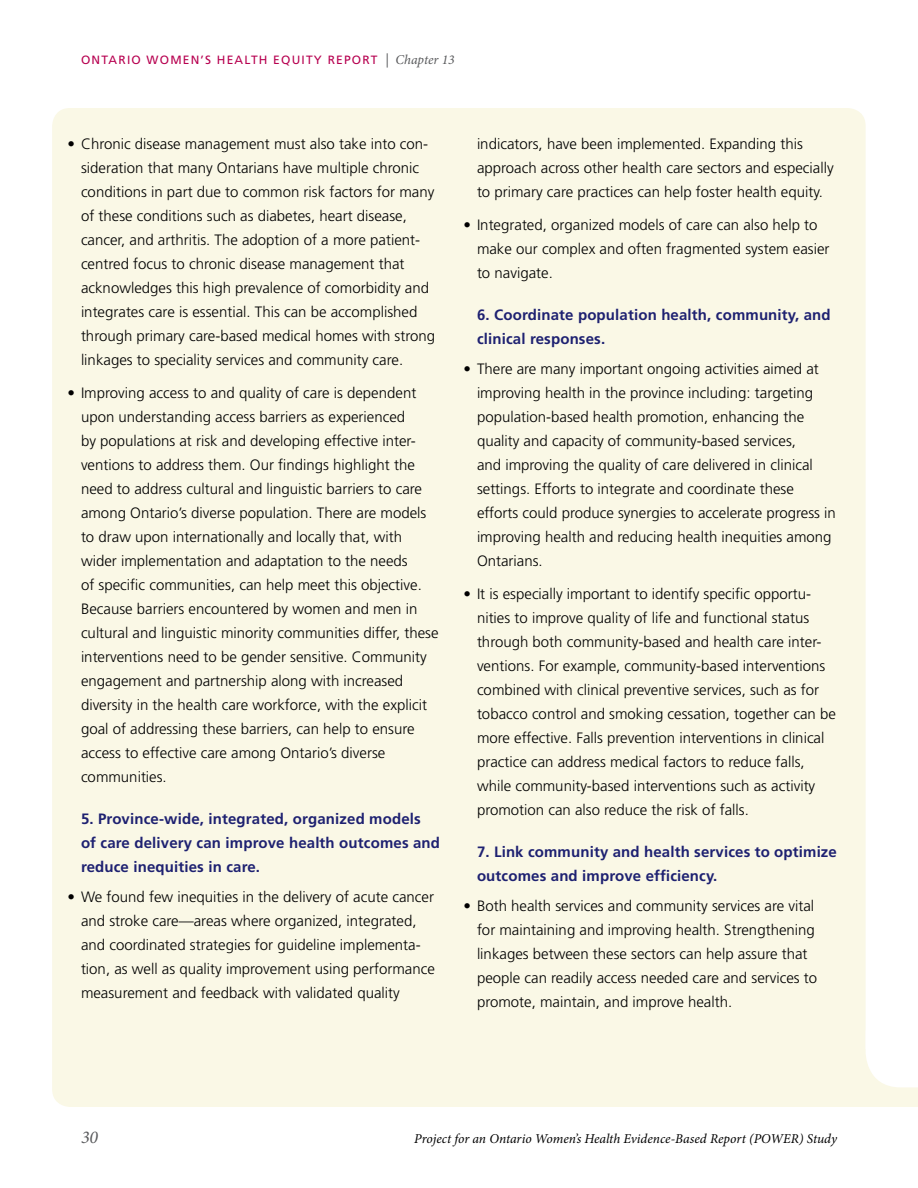
<style>
.page{position:relative;width:918px;height:1188px;background:#fff}
.page>*{position:absolute;margin:0;border:0;box-sizing:border-box;transform-origin:0 0}
.t1{font:italic 18px "Minion Pro";color:#58595b}
.bullets{font:300 15px/24px "Frutiger";color:#000}
.Subhead_level_2{font:700 15px/24px "Frutiger";letter-spacing:.01em;color:#1e2171}
.t2{font:italic 13.5px "Minion Pro";color:#000}
.t3{font:12px "Frutiger";letter-spacing:.1em;color:#b70050}
.s1{font-family:"Minion Pro";font-style:italic;font-size:14.25px;color:#58595b}
.s2{font-family:"Minion Pro";font-style:italic;font-size:13.5px;color:#58595b}
</style>
<div class="page">
<div style="left:52px;top:108px;width:814px;height:999px;background:#faf8e6;border-radius:18px"></div>
<div style="left:850px;top:1049px;width:68px;height:58px;background:#faf8e6"></div>
<svg style="left:866px;top:1049px;width:52px;height:38px"></svg>
<p class="t3" style="left:81px;top:53px;width:375px">ONTARIO WOMEN’S HEALTH EQUITY REPORT <span class="s1">|</span> <span class="s2">Chapter 13</span></p>
<p class="bullets" style="left:81px;top:132px;width:356px;text-indent:-14px">• Chronic disease management must also take into con&shy;sideration that many Ontarians have multiple chronic conditions in part due to common risk factors for many of these conditions such as diabetes, heart disease, cancer, and arthritis. The adoption of a more patient&shy;centred focus to chronic disease management that acknowledges this high prevalence of comorbidity and integrates care is essential. This can be accomplished through primary care-based medical homes with strong linkages to speciality services and community care.</p>
<p class="bullets" style="left:81px;top:381px;width:359px;text-indent:-14px">• Improving access to and quality of care is dependent upon understanding access barriers as experienced<br>by populations at risk and developing effective inter&shy;ventions to address them. Our findings highlight the need to address cultural and linguistic barriers to care among Ontario’s diverse population. There are models to draw upon internationally and locally that, with wider implementation and adaptation to the needs<br>of specific communities, can help meet this objective.<br>Because barriers encountered by women and men in cultural and linguistic minority communities differ, these interventions need to be gender sensitive. Community engagement and partnership along with increased diversity in the health care workforce, with the explicit goal of addressing these barriers, can help to ensure access to effective care among Ontario’s diverse communities.</p>
<p class="Subhead_level_2" style="left:81px;top:806px;width:361px">5. Province-wide, integrated, organized models<br>of care delivery can improve health outcomes and reduce inequities in care.</p>
<p class="bullets" style="left:81px;top:885px;width:355px;text-indent:-14px">• We found few inequities in the delivery of acute cancer and stroke care—areas where organized, integrated, and coordinated strategies for guideline implementa&shy;tion, as well as quality improvement using performance measurement and feedback with validated quality</p>
<p class="bullets" style="left:477px;top:132px;width:358px">indicators, have been implemented. Expanding this approach across other health care sectors and especially to primary care practices can help foster health equity.</p>
<p class="bullets" style="left:477px;top:213px;width:354px;text-indent:-14px">• Integrated, organized models of care can also help to make our complex and often fragmented system easier to navigate.</p>
<p class="Subhead_level_2" style="left:477px;top:302px;width:355px">6. Coordinate population health, community, and clinical responses.</p>
<p class="bullets" style="left:477px;top:357px;width:360px;text-indent:-14px">• There are many important ongoing activities aimed at improving health in the province including: targeting population-based health promotion, enhancing the quality and capacity of community-based services,<br>and improving the quality of care delivered in clinical settings. Efforts to integrate and coordinate these efforts could produce synergies to accelerate progress in improving health and reducing health inequities among Ontarians.</p>
<p class="bullets" style="left:477px;top:582px;width:360px;text-indent:-14px">• It is especially important to identify specific opportu&shy;nities to improve quality of life and functional status through both community-based and health care inter&shy;ventions. For example, community-based interventions combined with clinical preventive services, such as for tobacco control and smoking cessation, together can be more effective. Falls prevention interventions in clinical practice can address medical factors to reduce falls, while community-based interventions such as activity promotion can also reduce the risk of falls.</p>
<p class="Subhead_level_2" style="left:477px;top:839px;width:361px">7. Link community and health services to optimize outcomes and improve efficiency.</p>
<p class="bullets" style="left:477px;top:894px;width:342px;text-indent:-14px">• Both health services and community services are vital for maintaining and improving health. Strengthening linkages between these sectors can help assure that people can readily access needed care and services to promote, maintain, and improve health.</p>
<p class="t1" style="left:81px;top:1125px;width:19px">30</p>
<p class="t2" style="left:414px;top:1129px;width:424px">Project for an Ontario Women’s Health Evidence-Based Report (POWER) Study</p>
</div>
